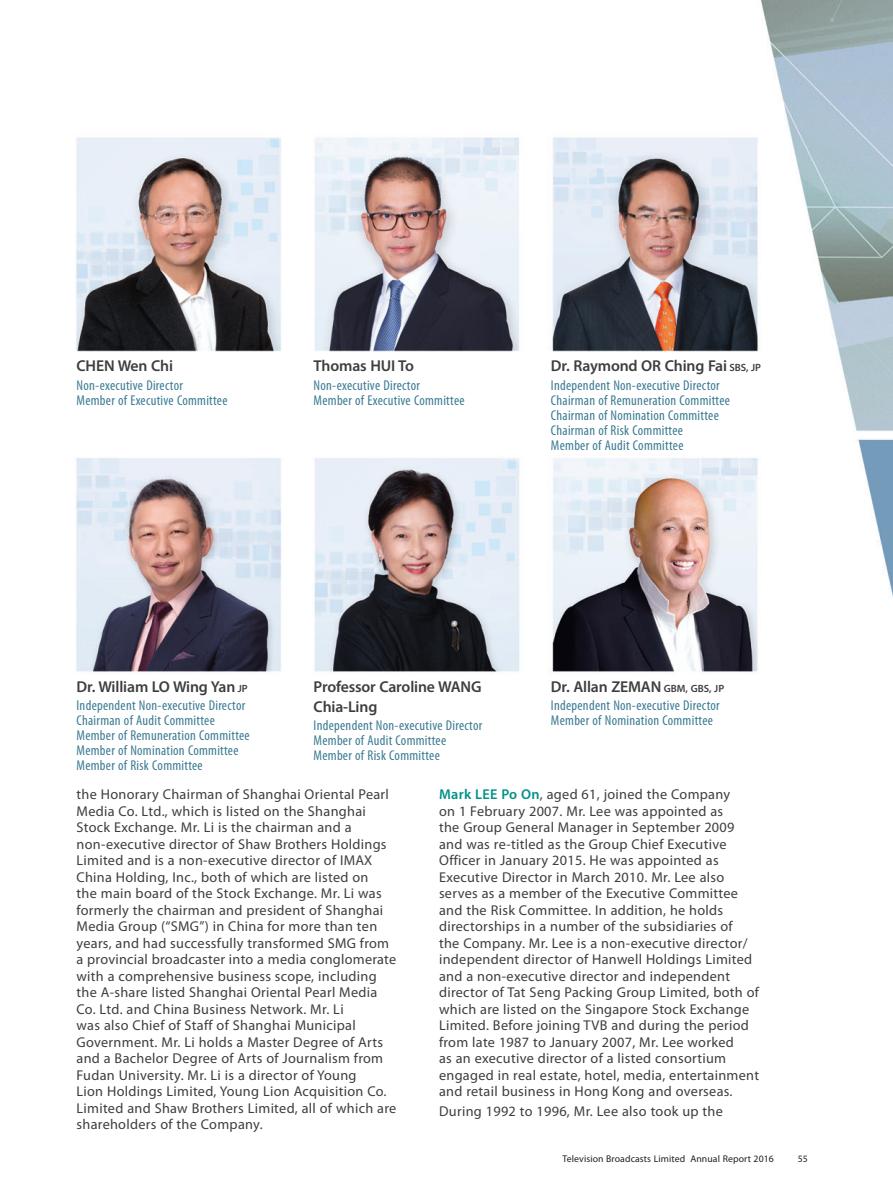
<style>
.page{position:relative;width:893px;height:1204px;background:#fff}
.page>*{position:absolute;margin:0;border:0;box-sizing:border-box;transform-origin:0 0}
.t1{font:600 15.75px/20.1px "Myriad Pro";letter-spacing:-.01em;color:#3e3e3f}
.t2{font:14.25px/16.5px "Myriad Pro";letter-spacing:.02em;color:#3e3e3f}
.t3{font:condensed 14.25px/15px "Myriad Pro";letter-spacing:.02em;color:#3c7b93}
.t4{font:9.75px "Myriad Pro";letter-spacing:.01em;color:#231f20}
.s1{font-size:10.5px}
.s2{font-weight:600;color:#009188}
</style>
<div class="page">
<img style="left:76px;top:0;width:817px;height:674px">
<p class="t1" style="left:77px;top:355px;width:98px">CHEN Wen Chi</p>
<p class="t3" style="left:77px;top:377px;width:153px">Non-executive Director<br>Member of Executive Committee</p>
<p class="t1" style="left:314px;top:355px;width:102px">Thomas HUI To</p>
<p class="t3" style="left:314px;top:377px;width:153px">Non-executive Director<br>Member of Executive Committee</p>
<p class="t1" style="left:551px;top:355px;width:211px">Dr. Raymond OR Ching Fai <span class="s1">SBS, JP</span></p>
<p class="t3" style="left:551px;top:377px;width:181px">Independent Non-executive Director<br>Chairman of Remuneration Committee<br>Chairman of Nomination Committee<br>Chairman of Risk Committee<br>Member of Audit Committee</p>
<p class="t1" style="left:77px;top:676px;width:173px">Dr. William LO Wing Yan <span class="s1">JP</span></p>
<p class="t3" style="left:77px;top:698px;width:175px">Independent Non-executive Director<br>Chairman of Audit Committee<br>Member of Remuneration Committee<br>Member of Nomination Committee<br>Member of Risk Committee</p>
<p class="t1" style="left:314px;top:676px;width:170px">Professor Caroline WANG<br>Chia-Ling</p>
<p class="t3" style="left:314px;top:717px;width:170px">Independent Non-executive Director<br>Member of Audit Committee<br>Member of Risk Committee</p>
<p class="t1" style="left:551px;top:676px;width:175px">Dr. Allan ZEMAN <span class="s1">GBM, GBS, JP</span></p>
<p class="t3" style="left:551px;top:698px;width:170px">Independent Non-executive Director<br>Member of Nomination Committee</p>
<p class="t2" style="left:77px;top:785px;width:321px">the Honorary Chairman of Shanghai Oriental Pearl Media Co. Ltd., which is listed on the Shanghai Stock Exchange. Mr. Li is the chairman and a non-executive director of Shaw Brothers Holdings Limited and is a non-executive director of IMAX China Holding, Inc., both of which are listed on<br>the main board of the Stock Exchange. Mr. Li was formerly the chairman and president of Shanghai Media Group (“SMG”) in China for more than ten years, and had successfully transformed SMG from a provincial broadcaster into a media conglomerate with a comprehensive business scope, including the A-share listed Shanghai Oriental Pearl Media Co. Ltd. and China Business Network. Mr. Li<br>was also Chief of Staff of Shanghai Municipal Government. Mr. Li holds a Master Degree of Arts and a Bachelor Degree of Arts of Journalism from Fudan University. Mr. Li is a director of Young<br>Lion Holdings Limited, Young Lion Acquisition Co.<br>Limited and Shaw Brothers Limited, all of which are shareholders of the Company.</p>
<p class="t2" style="left:439px;top:785px;width:321px"><span class="s2">Mark LEE Po On</span>, aged 61, joined the Company<br>on 1 February 2007. Mr. Lee was appointed as<br>the Group General Manager in September 2009 and was re-titled as the Group Chief Executive Officer in January 2015. He was appointed as Executive Director in March 2010. Mr. Lee also serves as a member of the Executive Committee and the Risk Committee. In addition, he holds directorships in a number of the subsidiaries of<br>the Company. Mr. Lee is a non-executive director/ independent director of Hanwell Holdings Limited and a non-executive director and independent director of Tat Seng Packing Group Limited, both of which are listed on the Singapore Stock Exchange Limited. Before joining TVB and during the period from late 1987 to January 2007, Mr. Lee worked<br>as an executive director of a listed consortium engaged in real estate, hotel, media, entertainment and retail business in Hong Kong and overseas.</p>
<p class="t2" style="left:439px;top:1102px;width:285px">During 1992 to 1996, Mr. Lee also took up the</p>
<p class="t4" style="left:563px;top:1152px;width:213px">Television Broadcasts Limited Annual Report 2016</p>
<p class="t4" style="left:798px;top:1152px;width:12px">55</p>
</div>
